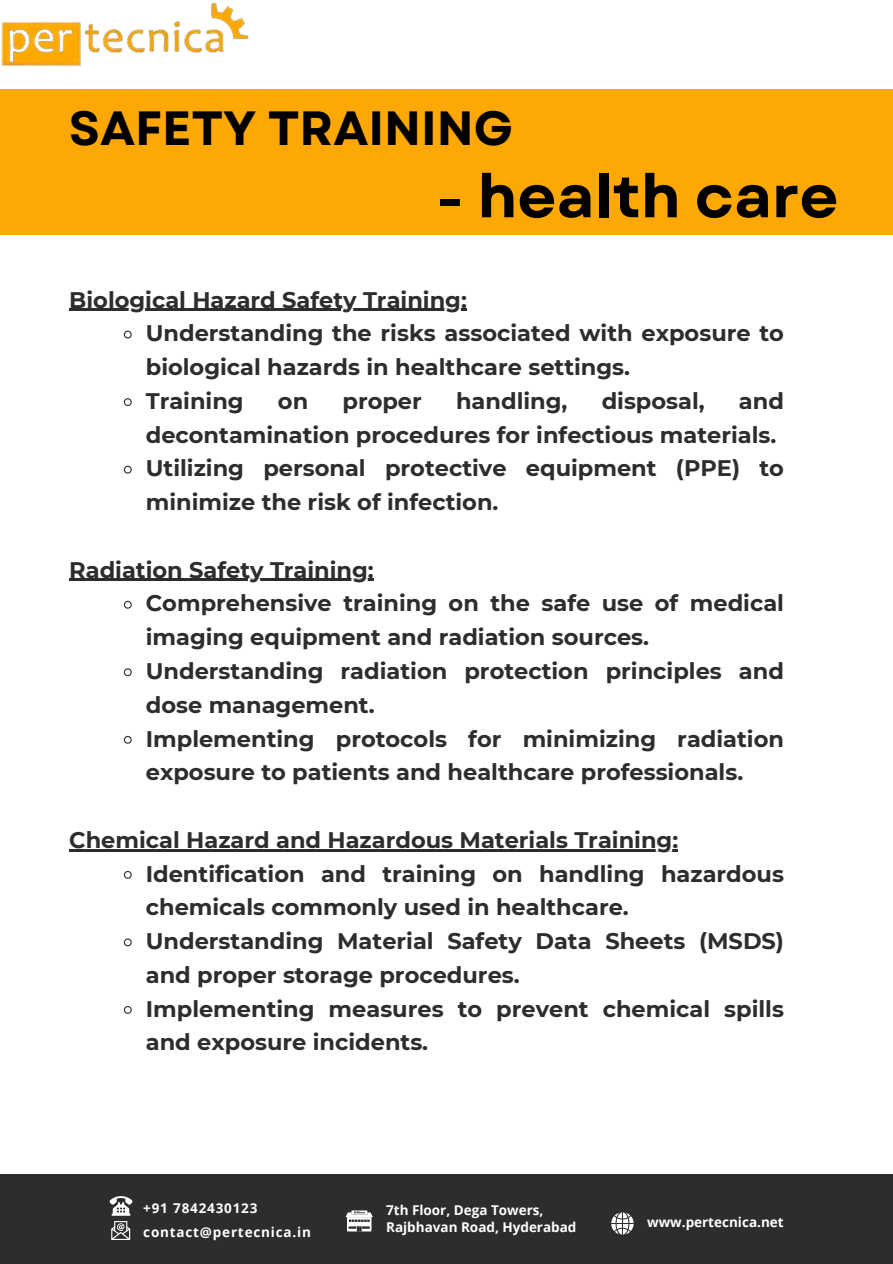
<style>
.page{position:relative;width:893px;height:1264px;background:#fff}
.page>*{position:absolute;margin:0;border:0;box-sizing:border-box;transform-origin:0 0}
.t1{font:700 60px "Garet";color:#000}
.t2{font:700 48px "Garet";color:#000}
.t3{font:700 22.5px/33.8px "Montserrat";color:#2c2d2d}
.t4{font:700 13.5px "Open Sans";color:#fff}
.t5{font:700 13.5px "Open Sans";letter-spacing:.06em;color:#fff}
</style>
<div class="page">
<img style="left:1px;top:2px;width:248px;height:65px">
<div style="left:0;top:89px;width:892px;height:146px;background:#fea806"></div>
<div style="left:0;top:1174px;width:892px;height:89px;background:#2c2d2d"></div>
<svg style="left:611px;top:1212px;width:22px;height:22px"></svg>
<svg style="left:345px;top:1210px;width:27px;height:21px"></svg>
<svg style="left:110px;top:1196px;width:22px;height:43px"></svg>
<hr style="left:69px;top:309px;width:398px;height:2px;background:#2c2d2d">
<svg style="left:123px;top:330px;width:9px;height:9px"></svg>
<svg style="left:123px;top:398px;width:9px;height:9px"></svg>
<svg style="left:123px;top:465px;width:9px;height:9px"></svg>
<hr style="left:69px;top:579px;width:134px;height:2px;background:#2c2d2d">
<hr style="left:203px;top:579px;width:171px;height:2px;background:#2c2d2d">
<svg style="left:123px;top:600px;width:9px;height:9px"></svg>
<svg style="left:123px;top:668px;width:9px;height:9px"></svg>
<svg style="left:123px;top:735px;width:9px;height:9px"></svg>
<hr style="left:69px;top:849px;width:32px;height:2px;background:#2c2d2d">
<hr style="left:101px;top:849px;width:577px;height:2px;background:#2c2d2d">
<svg style="left:123px;top:870px;width:9px;height:9px"></svg>
<svg style="left:123px;top:938px;width:9px;height:9px"></svg>
<svg style="left:123px;top:1006px;width:9px;height:8px"></svg>
<p class="t2" style="left:69px;top:93px;width:445px">SAFETY TRAINING</p>
<p class="t1" style="left:436px;top:153px;width:404px">- health care</p>
<p class="t3" style="left:69px;top:282px;width:399px">Biological Hazard Safety Training:</p>
<p class="t3" style="left:146px;top:316px;width:639px">Understanding the risks associated with exposure to biological hazards in healthcare settings.</p>
<p class="t3" style="left:146px;top:384px;width:99px">Training</p>
<p class="t3" style="left:278px;top:384px;width:32px">on</p>
<p class="t3" style="left:342px;top:384px;width:81px">proper</p>
<p class="t3" style="left:456px;top:384px;width:113px">handling,</p>
<p class="t3" style="left:601px;top:384px;width:105px">disposal,</p>
<p class="t3" style="left:146px;top:384px;width:639px;text-indent:593px">and decontamination procedures for infectious materials.</p>
<p class="t3" style="left:146px;top:451px;width:639px">Utilizing personal protective equipment (PPE) to minimize the risk of infection.</p>
<p class="t3" style="left:69px;top:552px;width:306px">Radiation Safety Training:</p>
<p class="t3" style="left:146px;top:586px;width:639px">Comprehensive training on the safe use of medical imaging equipment and radiation sources.</p>
<p class="t3" style="left:146px;top:654px;width:639px">Understanding radiation protection principles and dose management.</p>
<p class="t3" style="left:146px;top:721px;width:639px">Implementing protocols for minimizing radiation exposure to patients and healthcare professionals.</p>
<p class="t3" style="left:69px;top:822px;width:610px">Chemical Hazard and Hazardous Materials Training:</p>
<p class="t3" style="left:146px;top:856px;width:639px">Identification and training on handling hazardous chemicals commonly used in healthcare.</p>
<p class="t3" style="left:146px;top:924px;width:639px">Understanding Material Safety Data Sheets (MSDS) and proper storage procedures.</p>
<p class="t3" style="left:146px;top:991px;width:639px">Implementing measures to prevent chemical spills and exposure incidents.</p>
<p class="t5" style="left:143px;top:1198px;width:116px">+91 7842430123</p>
<p class="t5" style="left:143px;top:1222px;width:169px">contact@pertecnica.in</p>
<p class="t4" style="left:386px;top:1200px;width:159px">7th Floor, Dega Towers,</p>
<p class="t4" style="left:386px;top:1217px;width:192px">Rajbhavan Road, Hyderabad</p>
<p class="t4" style="left:647px;top:1212px;width:138px">www.pertecnica.net</p>
</div>
